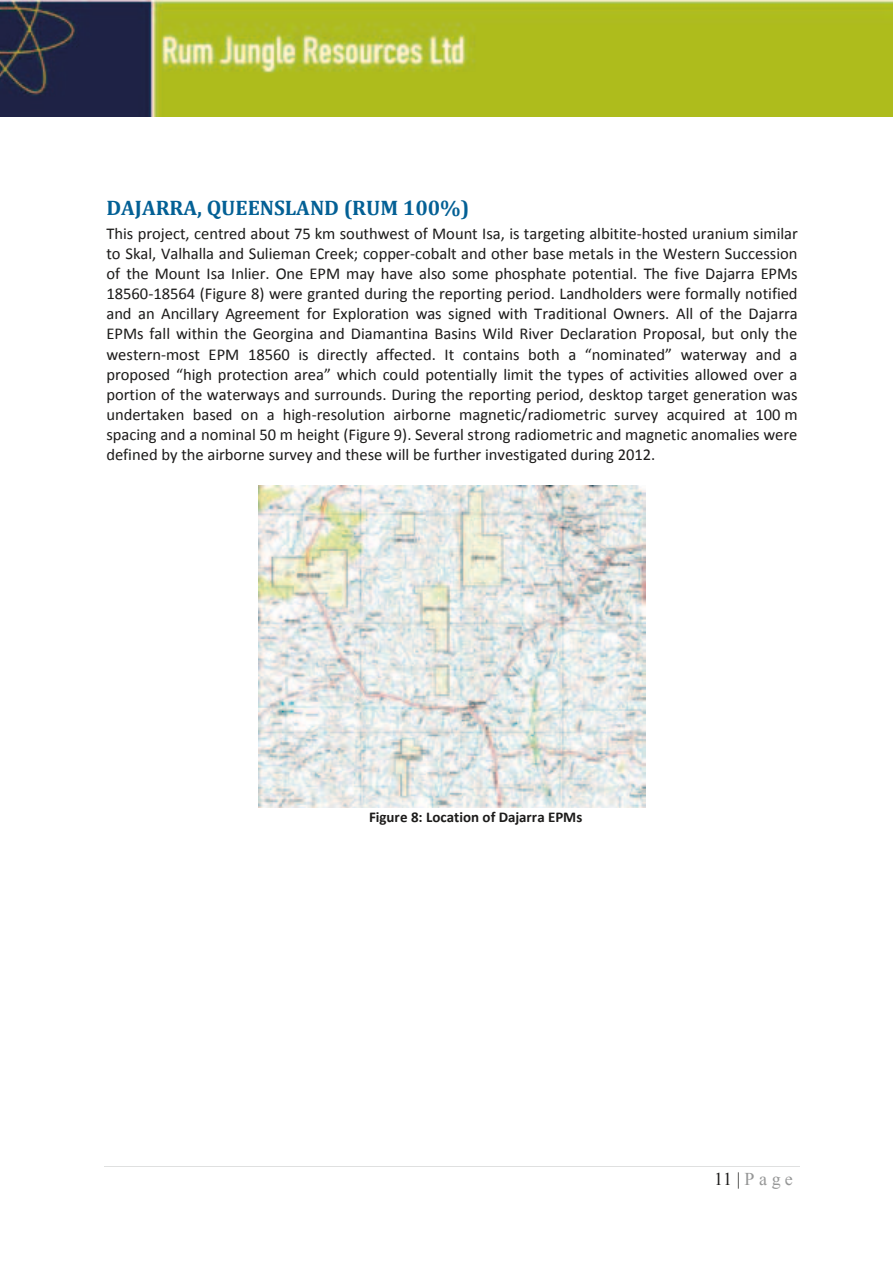
<style>
.page{position:relative;width:893px;height:1263px;background:#fff}
.page>*{position:absolute;margin:0;border:0;box-sizing:border-box;transform-origin:0 0}
.t1{font:700 21px "Cambria";letter-spacing:-.005em;color:#036095}
.t2{font:18px "Times New Roman";letter-spacing:.245em;color:#969797}
.t3{font:16.5px/20.1px "Calibri";color:#1c1b1a;text-align:justify}
.t4{font:700 15px "Calibri";color:#1c1b1a}
.s1{color:#1c1b1a}
</style>
<div class="page">
<img style="left:0;top:0;width:892px;height:117px">
<hr style="left:104px;top:1166px;width:696px;height:1px;background:#dfe0e0">
<img style="left:258px;top:485px;width:387px;height:323px">
<p class="t1" style="left:106px;top:193px;width:364px">DAJARRA, QUEENSLAND (RUM 100%)</p>
<p class="t3" style="left:106px;top:223px;width:693px">This project, centred about 75 km southwest of Mount Isa, is targeting albitite-hosted uranium similar to Skal, Valhalla and Sulieman Creek; copper-cobalt and other base metals in the Western Succession of the Mount Isa Inlier. One EPM may have also some phosphate potential. The five Dajarra EPMs 18560-18564 (Figure 8) were granted during the reporting period. Landholders were formally notified and an Ancillary Agreement for Exploration was signed with Traditional Owners. All of the Dajarra EPMs fall within the Georgina and Diamantina Basins Wild River Declaration Proposal, but only the western-most EPM 18560 is directly affected. It contains both a “nominated” waterway and a proposed “high protection area” which could potentially limit the types of activities allowed over a portion of the waterways and surrounds. During the reporting period, desktop target generation was undertaken based on a high-resolution airborne magnetic/radiometric survey acquired at 100 m spacing and a nominal 50 m height (Figure 9). Several strong radiometric and magnetic anomalies were defined by the airborne survey and these will be further investigated during 2012.</p>
<p class="t4" style="left:369px;top:808px;width:215px">Figure 8: Location of Dajarra EPMs</p>
<p class="t2" style="left:714px;top:1167px;width:80px"><span class="s1">11|</span> Page</p>
</div>
